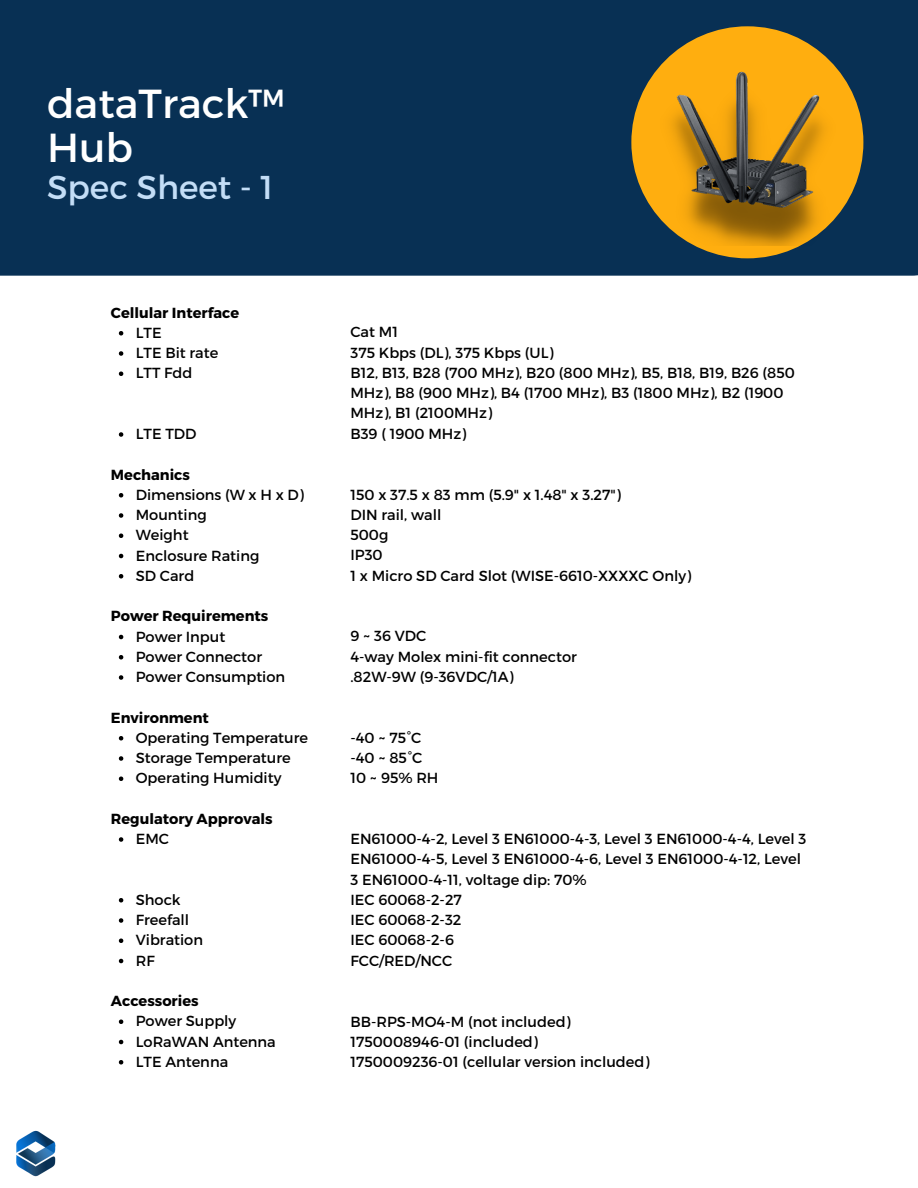
<style>
.page{position:relative;width:918px;height:1188px;background:#fff}
.page>*{position:absolute;margin:0;border:0;box-sizing:border-box;transform-origin:0 0}
.t1{font:40.5px/43.8px "Montserrat";color:#fff}
.t2{font:33px "Montserrat";color:#c3ddf6}
.t3{font:14.55px/20.2px "Montserrat";color:#000}
.t4{font:700 14.55px "Montserrat";color:#000}
</style>
<div class="page">
<div style="left:0;top:0;width:918px;height:276px;background:#083054"></div>
<img style="left:16px;top:1130px;width:40px;height:47px">
<svg style="left:119px;top:331px;width:4px;height:5px"></svg>
<svg style="left:119px;top:351px;width:4px;height:5px"></svg>
<svg style="left:119px;top:372px;width:4px;height:4px"></svg>
<svg style="left:119px;top:432px;width:4px;height:5px"></svg>
<svg style="left:119px;top:493px;width:4px;height:5px"></svg>
<svg style="left:119px;top:513px;width:4px;height:5px"></svg>
<svg style="left:119px;top:534px;width:4px;height:4px"></svg>
<svg style="left:119px;top:554px;width:4px;height:4px"></svg>
<svg style="left:119px;top:574px;width:4px;height:5px"></svg>
<svg style="left:119px;top:635px;width:4px;height:4px"></svg>
<svg style="left:119px;top:655px;width:4px;height:5px"></svg>
<svg style="left:119px;top:675px;width:4px;height:5px"></svg>
<svg style="left:119px;top:736px;width:4px;height:5px"></svg>
<svg style="left:119px;top:756px;width:4px;height:5px"></svg>
<svg style="left:119px;top:777px;width:4px;height:4px"></svg>
<svg style="left:119px;top:837px;width:4px;height:5px"></svg>
<svg style="left:119px;top:898px;width:4px;height:5px"></svg>
<svg style="left:119px;top:918px;width:4px;height:5px"></svg>
<svg style="left:119px;top:939px;width:4px;height:4px"></svg>
<svg style="left:119px;top:959px;width:4px;height:4px"></svg>
<svg style="left:119px;top:1020px;width:4px;height:4px"></svg>
<svg style="left:119px;top:1040px;width:4px;height:4px"></svg>
<svg style="left:119px;top:1060px;width:4px;height:5px"></svg>
<img style="left:631px;top:26px;width:233px;height:219px">
<h1 class="t1" style="left:47px;top:80px;width:239px">dataTrack™<br>Hub</h1>
<h2 class="t2" style="left:47px;top:166px;width:228px">Spec Sheet - 1</h2>
<p class="t4" style="left:111px;top:303px;width:130px">Cellular Interface</p>
<p class="t3" style="left:136px;top:322px;width:84px">LTE<br>LTE Bit rate<br>LTT Fdd</p>
<p class="t3" style="left:136px;top:423px;width:62px">LTE TDD</p>
<p class="t4" style="left:111px;top:465px;width:80px">Mechanics</p>
<p class="t3" style="left:136px;top:484px;width:170px">Dimensions (W x H x D)<br>Mounting<br>Weight<br>Enclosure Rating<br>SD Card</p>
<p class="t4" style="left:111px;top:607px;width:159px">Power Requirements</p>
<p class="t3" style="left:136px;top:625px;width:151px">Power Input<br>Power Connector<br>Power Consumption</p>
<p class="t4" style="left:111px;top:708px;width:99px">Environment</p>
<p class="t3" style="left:136px;top:727px;width:174px">Operating Temperature<br>Storage Temperature<br>Operating Humidity</p>
<p class="t4" style="left:111px;top:809px;width:163px">Regulatory Approvals</p>
<p class="t3" style="left:136px;top:828px;width:35px">EMC</p>
<p class="t3" style="left:136px;top:889px;width:69px">Shock<br>Freefall<br>Vibration<br>RF</p>
<p class="t4" style="left:111px;top:991px;width:89px">Accessories</p>
<p class="t3" style="left:136px;top:1010px;width:142px">Power Supply<br>LoRaWAN Antenna<br>LTE Antenna</p>
<p class="t3" style="left:350px;top:321px;width:446px">Cat M1<br>375 Kbps (DL), 375 Kbps (UL)<br>B12, B13, B28 (700 MHz), B20 (800 MHz), B5, B18, B19, B26 (850<br>MHz), B8 (900 MHz), B4 (1700 MHz), B3 (1800 MHz), B2 (1900<br>MHz), B1 (2100MHz)<br>B39 ( 1900 MHz)</p>
<p class="t3" style="left:350px;top:483px;width:342px">150 x 37.5 x 83 mm (5.9" x 1.48" x 3.27")<br>DIN rail, wall<br>500g<br>IP30<br>1 x Micro SD Card Slot (WISE-6610-XXXXC Only)</p>
<p class="t3" style="left:350px;top:625px;width:228px">9 ~ 36 VDC<br>4-way Molex mini-fit connector .82W-9W (9-36VDC/1A)</p>
<p class="t3" style="left:350px;top:727px;width:90px">-40 ~ 75°C -40 ~ 85°C<br>10 ~ 95% RH</p>
<p class="t3" style="left:350px;top:828px;width:457px">EN61000-4-2, Level 3 EN61000-4-3, Level 3 EN61000-4-4, Level 3<br>EN61000-4-5, Level 3 EN61000-4-6, Level 3 EN61000-4-12, Level<br>3 EN61000-4-11, voltage dip: 70%<br>IEC 60068-2-27<br>IEC 60068-2-32<br>IEC 60068-2-6<br>FCC/RED/NCC</p>
<p class="t3" style="left:350px;top:1011px;width:301px">BB-RPS-MO4-M (not included)<br>1750008946-01 (included)<br>1750009236-01 (cellular version included)</p>
</div>
